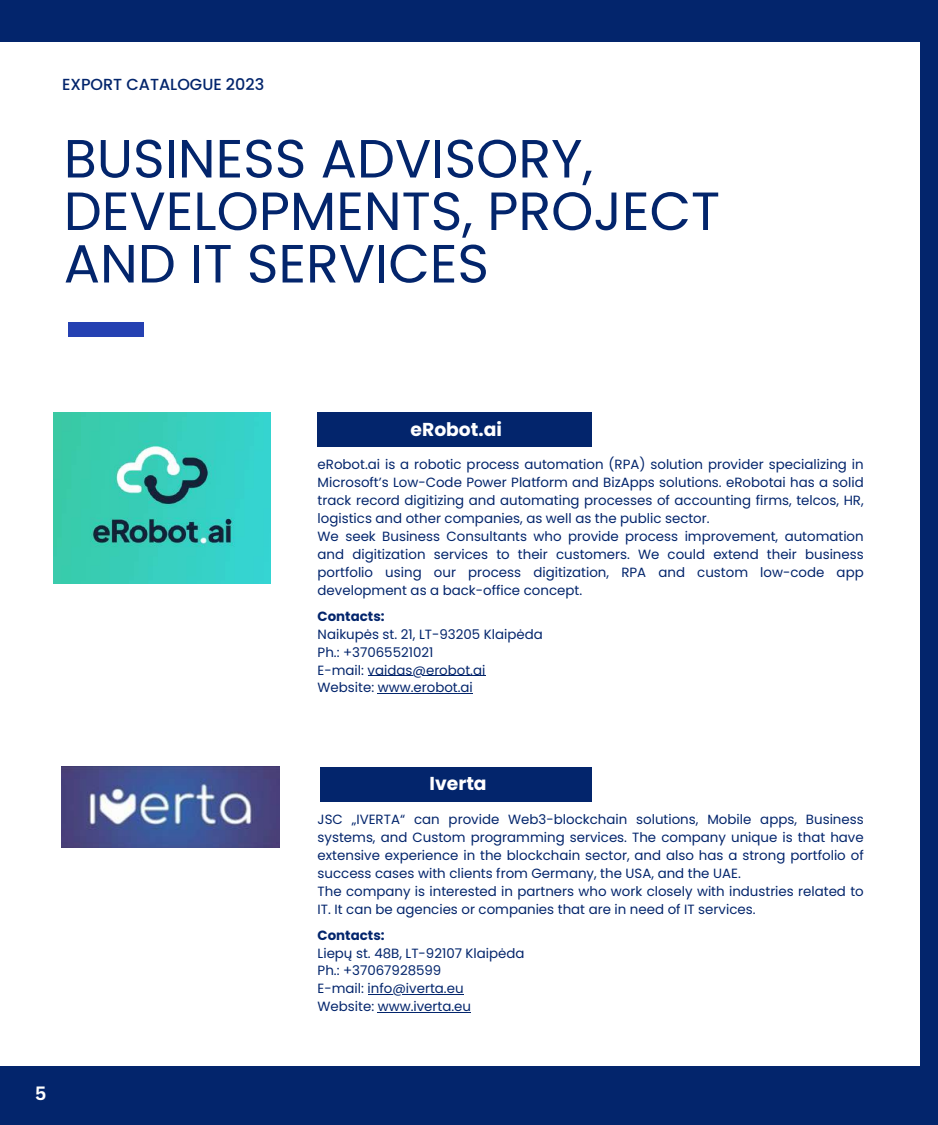
<style>
.page{position:relative;width:938px;height:1125px;background:#fff}
.page>*{position:absolute;margin:0;border:0;box-sizing:border-box;transform-origin:0 0}
.t1{font:53.75px/52.5px "Poppins";color:#03256c}
.t2{font:700 18.75px "Poppins";color:#fff}
.t3{font:700 18.75px "Canva Sans";color:#fff}
.t4{font:500 16px "Poppins";color:#03256c}
.t5{font:13.38px/18px "Poppins";color:#03256c}
.t6{font:700 13.38px "Poppins";color:#03256c}
</style>
<div class="page">
<img style="left:54px;top:412px;width:216px;height:172px">
<img style="left:62px;top:767px;width:217px;height:81px">
<div style="left:317px;top:412px;width:275px;height:35px;background:#03256c"></div>
<div style="left:320px;top:767px;width:272px;height:35px;background:#03256c"></div>
<hr style="left:367px;top:994px;width:96px;height:1px;background:#03256c">
<hr style="left:378px;top:1012px;width:93px;height:1px;background:#03256c">
<hr style="left:367px;top:675px;width:118px;height:1px;background:#03256c">
<hr style="left:378px;top:693px;width:95px;height:1px;background:#03256c">
<div style="left:0;top:1067px;width:938px;height:58px;background:#03256c"></div>
<div style="left:919px;top:0;width:19px;height:1125px;background:#03256c"></div>
<div style="left:68px;top:322px;width:75px;height:14px;background:#2541b2"></div>
<div style="left:0;top:0;width:938px;height:42px;background:#03256c"></div>
<p class="t4" style="left:62px;top:73px;width:204px">EXPORT CATALOGUE 2023</p>
<h1 class="t1" style="left:64px;top:132px;width:657px">BUSINESS ADVISORY,<br>DEVELOPMENTS, PROJECT<br>AND IT SERVICES</h1>
<h2 class="t3" style="left:35px;top:1080px;width:13px">5</h2>
<h2 class="t2" style="left:410px;top:416px;width:93px">eRobot.ai</h2>
<p class="t5" style="left:317px;top:455px;width:547px">eRobot.ai is a robotic process automation (RPA) solution provider specializing in Microsoft’s Low-Code Power Platform and BizApps solutions. eRobotai has a solid track record digitizing and automating processes of accounting firms, telcos, HR, logistics and other companies, as well as the public sector.<br>We seek Business Consultants who provide process improvement, automation and digitization services to their customers. We could extend their business portfolio using our process digitization, RPA and custom low-code app development as a back-office concept.</p>
<p class="t6" style="left:317px;top:607px;width:68px">Contacts:</p>
<p class="t5" style="left:317px;top:625px;width:227px">Naikupės st. 21, LT-93205 Klaipėda<br>Ph.: +37065521021<br>E-mail: vaidas@erobot.ai<br>Website: www.erobot.ai</p>
<h2 class="t2" style="left:429px;top:771px;width:59px">Iverta</h2>
<p class="t5" style="left:317px;top:810px;width:547px">JSC „IVERTA“ can provide Web3-blockchain solutions, Mobile apps, Business systems, and Custom programming services. The company unique is that have extensive experience in the blockchain sector, and also has a strong portfolio of success cases with clients from Germany, the USA, and the UAE.<br>The company is interested in partners who work closely with industries related to IT. It can be agencies or companies that are in need of IT services.</p>
<p class="t6" style="left:317px;top:926px;width:68px">Contacts:</p>
<p class="t5" style="left:317px;top:944px;width:208px">Liepų st. 48B, LT-92107 Klaipėda<br>Ph.: +37067928599<br>E-mail: info@iverta.eu<br>Website: www.iverta.eu</p>
</div>
